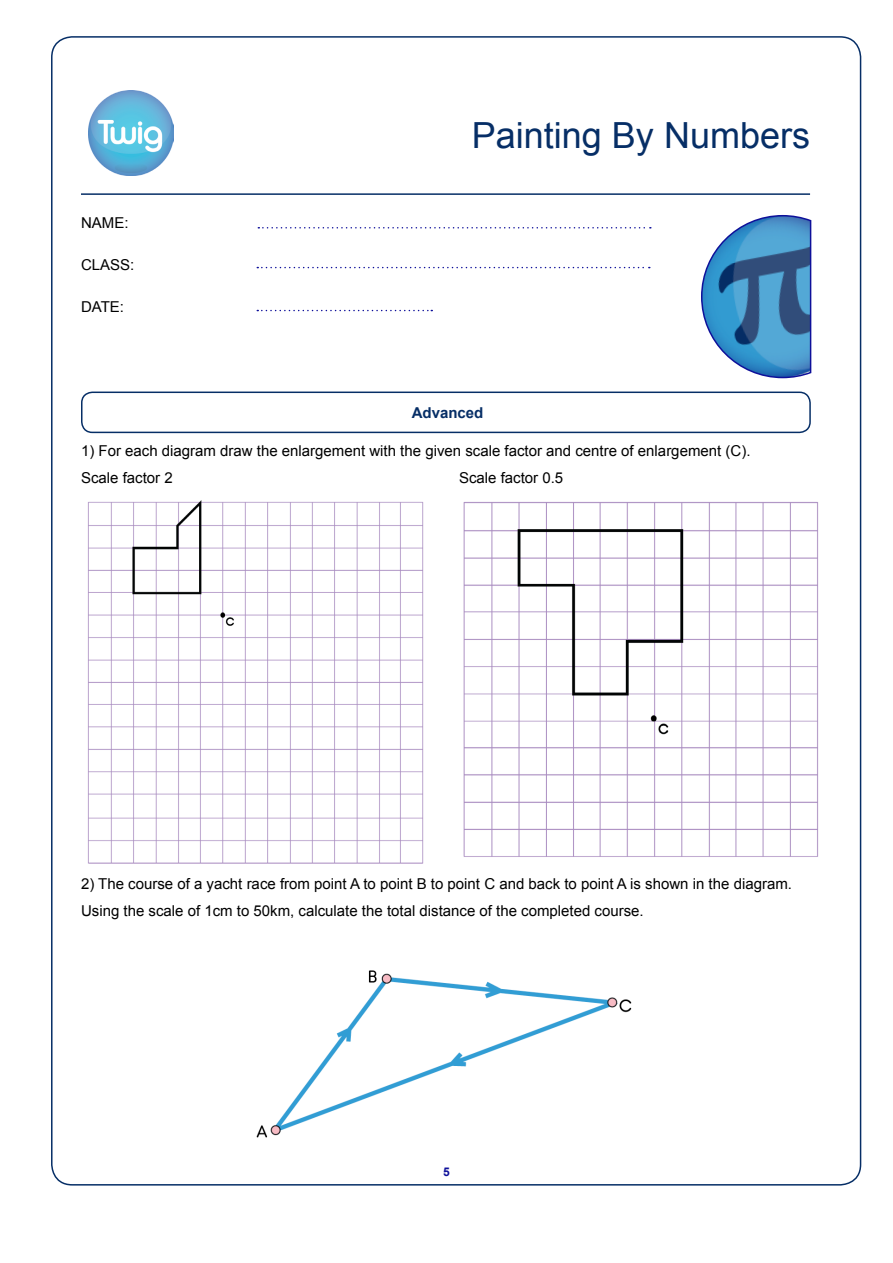
<style>
.page{position:relative;width:893px;height:1263px;background:#fff}
.page>*{position:absolute;margin:0;border:0;box-sizing:border-box;transform-origin:0 0}
.t1{font:36px "Arial";color:#062e66}
.t2{font:15px/27px "Arial";color:#000}
.t3{font:700 15px "Arial";color:#062e66}
.t4{font:700 12px "Arial";color:#0e109a}
</style>
<div class="page">
<hr style="left:81px;top:193px;width:729px;height:2px;background:#062e66">
<svg style="left:258px;top:227px;width:393px;height:1px"></svg>
<svg style="left:257px;top:267px;width:393px;height:1px"></svg>
<svg style="left:257px;top:310px;width:175px;height:1px"></svg>
<div style="left:81px;top:392px;width:730px;height:41px;border:2px solid #062e66;border-radius:11px"></div>
<svg style="left:701px;top:215px;width:111px;height:164px"></svg>
<img style="left:88px;top:90px;width:86px;height:86px">
<img style="left:256px;top:970px;width:376px;height:168px">
<img style="left:87px;top:500px;width:337px;height:364px">
<img style="left:463px;top:501px;width:356px;height:356px">
<p class="t2" style="left:81px;top:209px;width:49px">NAME:</p>
<p class="t2" style="left:81px;top:251px;width:55px">CLASS:</p>
<p class="t2" style="left:81px;top:293px;width:45px">DATE:</p>
<h1 class="t1" style="left:472px;top:112px;width:340px">Painting By Numbers</h1>
<p class="t3" style="left:412px;top:403px;width:73px">Advanced</p>
<p class="t2" style="left:81px;top:438px;width:671px">1) For each diagram draw the enlargement with the given scale factor and centre of enlargement (C).<br>Scale factor 2</p>
<p class="t2" style="left:459px;top:465px;width:106px">Scale factor 0.5</p>
<p class="t2" style="left:81px;top:870px;width:712px">2) The course of a yacht race from point A to point B to point C and back to point A is shown in the diagram.<br>Using the scale of 1cm to 50km, calculate the total distance of the completed course.</p>
<p class="t4" style="left:443px;top:1164px;width:8px">5</p>
</div>
